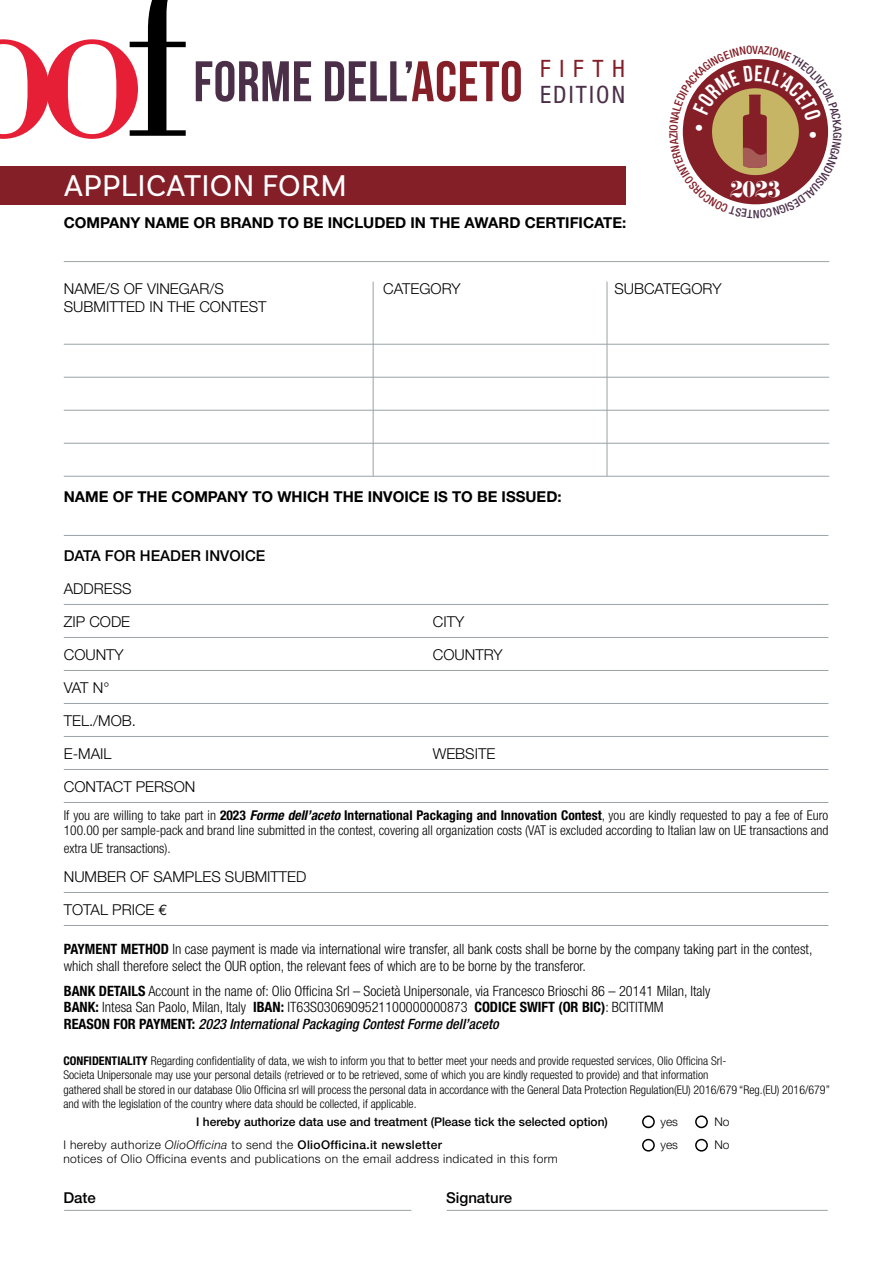
<style>
.page{position:relative;width:893px;height:1263px;background:#fff}
.page>*{position:absolute;margin:0;border:0;box-sizing:border-box;transform-origin:0 0}
.t1{font:700 57px "Bebas Neue";letter-spacing:.01em;color:#4b2f49}
.t2{font:31.5px "Basic Sans";letter-spacing:.01em;color:#fff}
.t3{font:condensed 24px "Helvetica Neue LT Std";letter-spacing:.09em;color:#4b2f49}
.t4{font:condensed 24px "Helvetica Neue LT Std";letter-spacing:.365em;color:#841f28}
.t5{font:19.8px "Eloquent JF";color:#fff}
.t6{font:300 15px "Helvetica Neue LT Std";color:#000}
.t7{font:700 15px "Helvetica Neue LT Std";color:#000}
.t8{font:500 15px "Helvetica Neue LT Std";color:#000}
.t9{font:300 condensed 14.25px/17px "Helvetica Neue LT Std";color:#000}
.t10{font:300 condensed 13.5px/15px "Helvetica Neue LT Std";color:#000}
.t11{font:300 condensed 12px/14.4px "Helvetica Neue LT Std";color:#000}
.t12{font:300 12px "Helvetica Neue LT Std";letter-spacing:.03em;color:#000}
.t13{font:500 12px "Helvetica Neue LT Std";color:#000}
.s1{color:#841f28}
.s2{font-weight:700}
.s3{font-weight:700;font-style:italic}
.s4{font-family:"Euro Mono Std";font-weight:400}
.s5{font-weight:500;font-style:italic}
.s6{font-style:italic}
.s7{font-weight:500}
</style>
<div class="page">
<div style="left:0;top:167px;width:625px;height:38px;background:#841f28"></div>
<svg style="left:0;top:0;width:186px;height:139px"></svg>
<hr style="left:64px;top:261px;width:765px;height:1px;background:#9aa3a5">
<hr style="left:64px;top:535px;width:764px;height:1px;background:#9aa3a5">
<hr style="left:64px;top:604px;width:764px;height:1px;background:#9aa3a5">
<hr style="left:64px;top:637px;width:764px;height:1px;background:#9aa3a5">
<hr style="left:64px;top:670px;width:764px;height:1px;background:#9aa3a5">
<hr style="left:64px;top:703px;width:764px;height:1px;background:#9aa3a5">
<hr style="left:64px;top:736px;width:764px;height:1px;background:#9aa3a5">
<hr style="left:64px;top:769px;width:764px;height:1px;background:#9aa3a5">
<hr style="left:64px;top:802px;width:764px;height:1px;background:#9aa3a5">
<hr style="left:64px;top:892px;width:764px;height:1px;background:#9aa3a5">
<hr style="left:64px;top:925px;width:764px;height:1px;background:#9aa3a5">
<hr style="left:64px;top:1210px;width:347px;height:1px;background:#9aa3a5">
<hr style="left:447px;top:1210px;width:381px;height:1px;background:#9aa3a5">
<hr style="left:64px;top:344px;width:765px;height:1px;background:#9aa3a5">
<hr style="left:64px;top:377px;width:765px;height:1px;background:#9aa3a5">
<hr style="left:64px;top:410px;width:765px;height:1px;background:#9aa3a5">
<hr style="left:64px;top:443px;width:765px;height:1px;background:#9aa3a5">
<hr style="left:64px;top:476px;width:765px;height:1px;background:#9aa3a5">
<hr style="left:373px;top:281px;width:1px;height:195px;background:#9aa3a5">
<hr style="left:607px;top:281px;width:1px;height:195px;background:#9aa3a5">
<div style="left:642px;top:1115px;width:13px;height:13px;border:2px solid #000;border-radius:50%"></div>
<div style="left:695px;top:1115px;width:13px;height:13px;border:2px solid #000;border-radius:50%"></div>
<div style="left:642px;top:1139px;width:13px;height:12px;border:2px solid #000;border-radius:50%"></div>
<div style="left:695px;top:1139px;width:13px;height:12px;border:2px solid #000;border-radius:50%"></div>
<svg style="left:682px;top:59px;width:147px;height:146px"></svg>
<h1 class="t1" style="left:193px;top:50px;width:331px">FORME DELL’<span class="s1">ACETO</span></h1>
<h3 class="t4" style="left:540px;top:55px;width:87px">FIFTH</h3>
<h3 class="t3" style="left:540px;top:80px;width:87px">EDITION</h3>
<h2 class="t2" style="left:64px;top:166px;width:285px">APPLICATION FORM</h2>
<p class="t7" style="left:64px;top:214px;width:564px">COMPANY NAME OR BRAND TO BE INCLUDED IN THE AWARD CERTIFICATE:</p>
<h3 class="t5" style="left:730px;top:176px;width:52px">2023</h3>
<p class="t6" style="left:64px;top:280px;width:162px">NAME/S OF VINEGAR/S</p>
<p class="t6" style="left:383px;top:280px;width:79px">CATEGORY</p>
<p class="t6" style="left:614px;top:280px;width:109px">SUBCATEGORY</p>
<p class="t6" style="left:64px;top:298px;width:204px">SUBMITTED IN THE CONTEST</p>
<p class="t7" style="left:64px;top:487px;width:499px">NAME OF THE COMPANY TO WHICH THE INVOICE IS TO BE ISSUED:</p>
<p class="t8" style="left:64px;top:546px;width:203px">DATA FOR HEADER INVOICE</p>
<p class="t6" style="left:64px;top:579px;width:69px">ADDRESS</p>
<p class="t6" style="left:64px;top:612px;width:68px">ZIP CODE</p>
<p class="t6" style="left:433px;top:612px;width:33px">CITY</p>
<p class="t6" style="left:64px;top:645px;width:62px">COUNTY</p>
<p class="t6" style="left:433px;top:645px;width:71px">COUNTRY</p>
<p class="t6" style="left:64px;top:678px;width:47px">VAT N°</p>
<p class="t6" style="left:64px;top:711px;width:74px">TEL./MOB.</p>
<p class="t6" style="left:64px;top:744px;width:49px">E-MAIL</p>
<p class="t6" style="left:433px;top:744px;width:64px">WEBSITE</p>
<p class="t6" style="left:64px;top:777px;width:133px">CONTACT PERSON</p>
<p class="t10" style="left:64px;top:808px;width:766px">If you are willing to take part in <span class="s2">2023</span> <span class="s3">Forme dell’aceto</span> <span class="s2">International Packaging and Innovation Contest</span>, you are kindly requested to pay a fee of Euro<br>100.00 per sample-pack and brand line submitted in the contest, covering all organization costs (VAT is excluded according to Italian law on UE transactions and</p>
<p class="t10" style="left:64px;top:841px;width:108px">extra UE transactions).</p>
<p class="t6" style="left:64px;top:867px;width:244px">NUMBER OF SAMPLES SUBMITTED</p>
<p class="t6" style="left:64px;top:900px;width:105px">TOTAL PRICE <span class="s4">€</span></p>
<p class="t9" style="left:64px;top:940px;width:750px"><span class="s2">PAYMENT METHOD</span> In case payment is made via international wire transfer, all bank costs shall be borne by the company taking part in the contest, which shall therefore select the OUR option, the relevant fees of which are to be borne by the transferor.</p>
<p class="t9" style="left:64px;top:982px;width:648px"><span class="s2">BANK DETAILS</span> Account in the name of: Olio Officina Srl – Società Unipersonale, via Francesco Brioschi 86 – 20141 Milan, Italy<br><span class="s2">BANK:</span> Intesa San Paolo, Milan, Italy <span class="s2">IBAN:</span> IT63S0306909521100000000873 <span class="s2">CODICE SWIFT (OR BIC)</span>: BCITITMM<br><span class="s2">REASON FOR PAYMENT:</span> <span class="s5">2023 International Packaging Contest Forme dell’aceto</span></p>
<p class="t11" style="left:63px;top:1053px;width:768px"><span class="s2">CONFIDENTIALITY</span> Regarding confidentiality of data, we wish to inform you that to better meet your needs and provide requested services, Olio Officina Srl-<br>Societa Unipersonale may use your personal details (retrieved or to be retrieved, some of which you are kindly requested to provide) and that information<br>gathered shall be stored in our database Olio Officina srl will process the personal data in accordance with the General Data Protection Regulation(EU) 2016/679 “Reg.(EU) 2016/679” and with the legislation of the country where data should be collected, if applicable.</p>
<p class="t13" style="left:196px;top:1115px;width:413px">I hereby authorize data use and treatment (Please tick the selected option)</p>
<p class="t12" style="left:660px;top:1114px;width:19px">yes</p>
<p class="t12" style="left:714px;top:1114px;width:17px">No</p>
<p class="t12" style="left:63px;top:1137px;width:380px">I hereby authorize <span class="s6">OlioOfficina</span> to send the <span class="s7">OlioOfficina.it newsletter</span></p>
<p class="t12" style="left:660px;top:1137px;width:19px">yes</p>
<p class="t12" style="left:714px;top:1137px;width:17px">No</p>
<p class="t12" style="left:63px;top:1151px;width:496px">notices of Olio Officina events and publications on the email address indicated in this form</p>
<p class="t8" style="left:63px;top:1188px;width:34px">Date</p>
<p class="t8" style="left:446px;top:1188px;width:68px">Signature</p>
</div>
